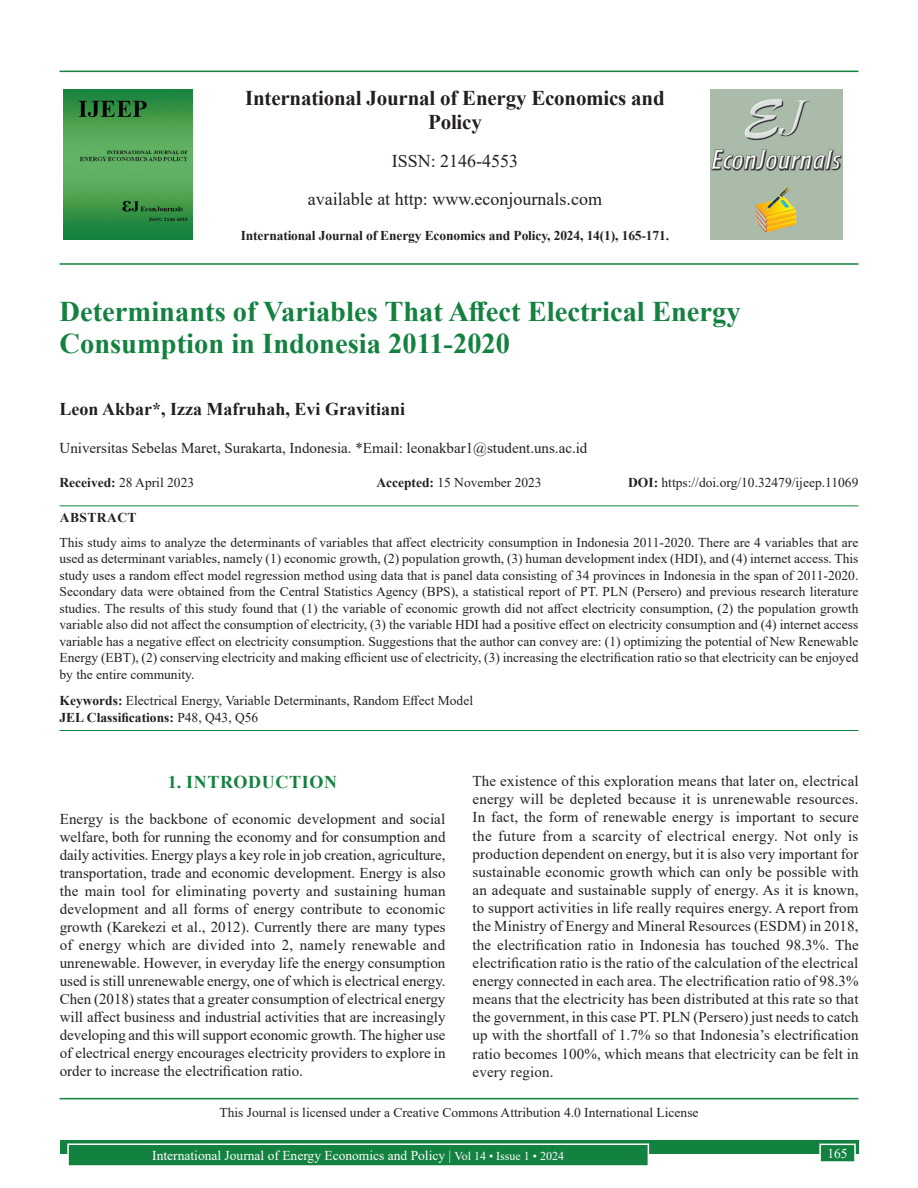
<style>
.page{position:relative;width:918px;height:1188px;background:#fff}
.page>*{position:absolute;margin:0;border:0;box-sizing:border-box;transform-origin:0 0}
.AT{font:700 28.5px/31.5px "Times New Roman";color:#13813f}
.JN{font:700 21px/24px "Times New Roman";letter-spacing:-.01em;color:#231f20;text-align:center}
.ISSN{font:18px "Times New Roman";color:#231f20}
.AU{font:700 18px "Times New Roman";color:#231f20}
.t1{font:700 18px "Times New Roman";letter-spacing:.035em;color:#13813f}
.TX{font:15px/18.1px "Times New Roman";letter-spacing:.005em;color:#231f20;text-align:justify}
.AFF{font:15px "Times New Roman";color:#231f20}
.ABS{font:13.5px/16.5px "Times New Roman";color:#231f20;text-align:justify}
.KWD{font:13.5px/16.2px "Times New Roman";color:#231f20}
.HIS{font:13.5px "Times New Roman";color:#231f20}
.CCA{font:13.5px "Times New Roman";color:#231f20}
.Folio{font:13.5px "Times New Roman";color:#fff}
.JD{font:700 13.5px "Times New Roman";letter-spacing:-.01em;color:#231f20}
.ABSH{font:700 13.5px "Times New Roman";letter-spacing:.035em;color:#231f20}
.s1{font-weight:700}
.s2{font-size:12px}
</style>
<div class="page">
<div style="left:60px;top:1140px;width:798px;height:13px;background:#13813f"></div>
<div style="left:68px;top:1144px;width:580px;height:22px;background:#13813f"></div>
<div style="left:67px;top:1143px;width:582px;height:24px;border:2px solid #fff"></div>
<div style="left:820px;top:1144px;width:35px;height:18px;background:#13813f"></div>
<div style="left:819px;top:1144px;width:37px;height:19px;border:2px solid #fff"></div>
<hr style="left:60px;top:71px;width:798px;height:1px;background:#13813f">
<hr style="left:60px;top:263px;width:798px;height:2px;background:#13813f">
<img style="left:64px;top:89px;width:129px;height:151px">
<img style="left:711px;top:89px;width:132px;height:150px">
<hr style="left:60px;top:505px;width:798px;height:1px;background:#13813f">
<hr style="left:60px;top:730px;width:798px;height:1px;background:#13813f">
<hr style="left:60px;top:1098px;width:798px;height:1px;background:#13813f">
<p class="JN" style="left:245px;top:85px;width:421px">International Journal of Energy Economics and<br>Policy</p>
<p class="ISSN" style="left:392px;top:148px;width:128px">ISSN: 2146-4553</p>
<p class="ISSN" style="left:308px;top:186px;width:296px">available at http: www.econjournals.com</p>
<p class="JD" style="left:241px;top:226px;width:430px">International Journal of Energy Economics and Policy, 2024, 14(1), 165-171.</p>
<p class="AT" style="left:60px;top:295px;width:683px">Determinants of Variables That Affect Electrical Energy<br>Consumption in Indonesia 2011-2020</p>
<p class="AU" style="left:60px;top:396px;width:347px">Leon Akbar*, Izza Mafruhah, Evi Gravitiani</p>
<p class="AFF" style="left:60px;top:437px;width:529px">Universitas Sebelas Maret, Surakarta, Indonesia. *Email: leonakbar1@student.uns.ac.id</p>
<p class="HIS" style="left:60px;top:473px;width:136px"><span class="s1">Received:</span> 28 April 2023</p>
<p class="HIS" style="left:376px;top:473px;width:167px"><span class="s1">Accepted:</span> 15 November 2023</p>
<p class="HIS" style="left:628px;top:473px;width:232px"><span class="s1">DOI:</span> https://doi.org/10.32479/ijeep.11069</p>
<p class="ABSH" style="left:60px;top:507px;width:78px">ABSTRACT</p>
<p class="ABS" style="left:60px;top:534px;width:800px">This study aims to analyze the determinants of variables that affect electricity consumption in Indonesia 2011-2020. There are 4 variables that are used as determinant variables, namely (1) economic growth, (2) population growth, (3) human development index (HDI), and (4) internet access. This study uses a random effect model regression method using data that is panel data consisting of 34 provinces in Indonesia in the span of 2011-2020.<br>Secondary data were obtained from the Central Statistics Agency (BPS), a statistical report of PT. PLN (Persero) and previous research literature studies. The results of this study found that (1) the variable of economic growth did not affect electricity consumption, (2) the population growth variable also did not affect the consumption of electricity, (3) the variable HDI had a positive effect on electricity consumption and (4) internet access variable has a negative effect on electricity consumption. Suggestions that the author can convey are: (1) optimizing the potential of New Renewable Energy (EBT), (2) conserving electricity and making efficient use of electricity, (3) increasing the electrification ratio so that electricity can be enjoyed by the entire community.</p>
<p class="KWD" style="left:60px;top:692px;width:415px"><span class="s1">Keywords:</span> Electrical Energy, Variable Determinants, Random Effect Model<br><span class="s1">JEL Classifications:</span> P48, Q43, Q56</p>
<p class="TX" style="left:473px;top:771px;width:388px">The existence of this exploration means that later on, electrical energy will be depleted because it is unrenewable resources.<br>In fact, the form of renewable energy is important to secure the future from a scarcity of electrical energy. Not only is production dependent on energy, but it is also very important for sustainable economic growth which can only be possible with an adequate and sustainable supply of energy. As it is known, to support activities in life really requires energy. A report from the Ministry of Energy and Mineral Resources (ESDM) in 2018, the electrification ratio in Indonesia has touched 98.3%. The electrification ratio is the ratio of the calculation of the electrical energy connected in each area. The electrification ratio of 98.3% means that the electricity has been distributed at this rate so that the government, in this case PT. PLN (Persero) just needs to catch up with the shortfall of 1.7% so that Indonesia’s electrification ratio becomes 100%, which means that electricity can be felt in every region.</p>
<p class="CCA" style="left:219px;top:1103px;width:481px">This Journal is licensed under a Creative Commons Attribution 4.0 International License</p>
<h1 class="t1" style="left:168px;top:769px;width:171px">1. INTRODUCTION</h1>
<p class="TX" style="left:60px;top:809px;width:387px">Energy is the backbone of economic development and social welfare, both for running the economy and for consumption and daily activities. Energy plays a key role in job creation, agriculture, transportation, trade and economic development. Energy is also the main tool for eliminating poverty and sustaining human development and all forms of energy contribute to economic growth (Karekezi et al., 2012). Currently there are many types of energy which are divided into 2, namely renewable and unrenewable. However, in everyday life the energy consumption used is still unrenewable energy, one of which is electrical energy.<br>Chen (2018) states that a greater consumption of electrical energy will affect business and industrial activities that are increasingly developing and this will support economic growth. The higher use of electrical energy encourages electricity providers to explore in order to increase the electrification ratio.</p>
<p class="Folio" style="left:152px;top:1146px;width:413px">International Journal of Energy Economics and Policy | <span class="s2">Vol 14 • Issue 1 • 2024</span></p>
<p class="Folio" style="left:827px;top:1144px;width:22px">165</p>
</div>
